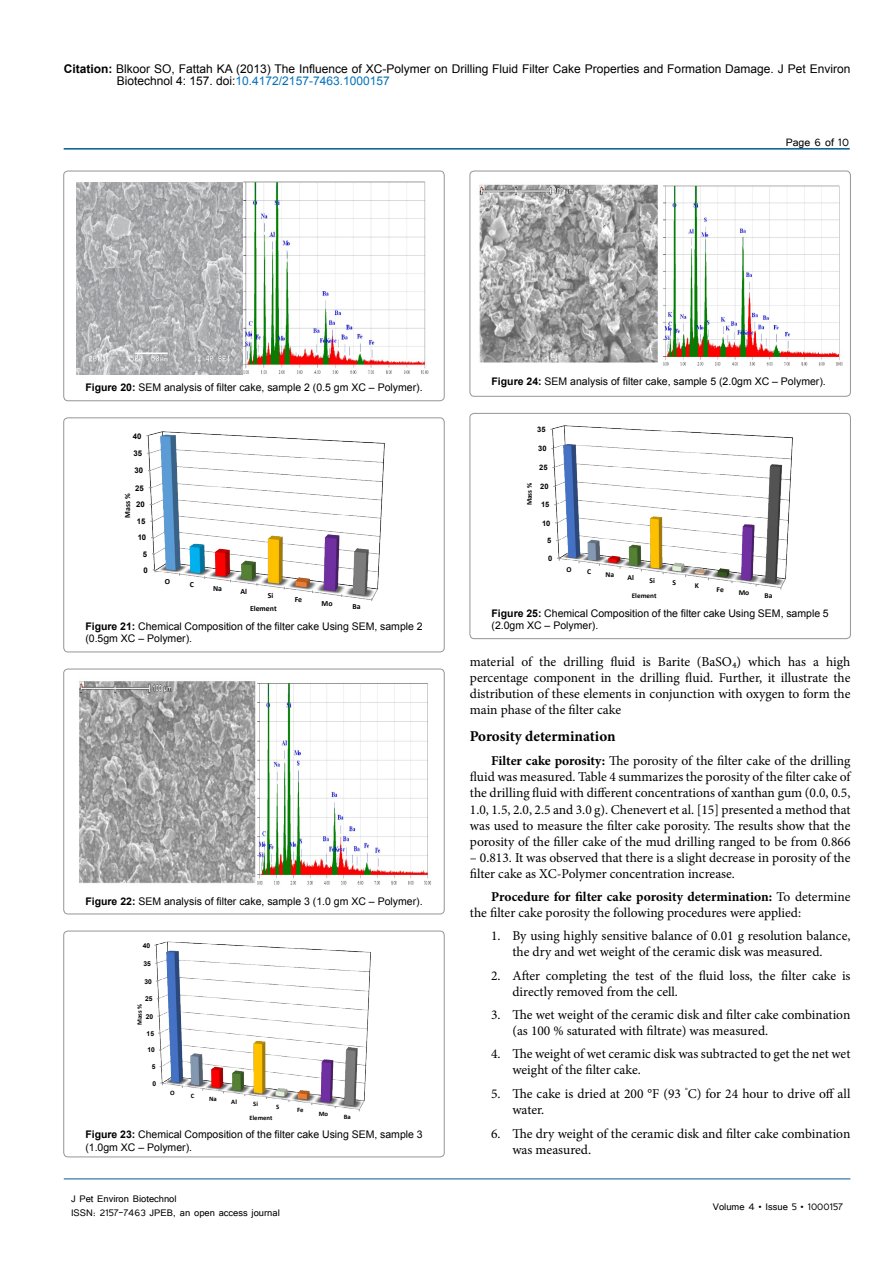
<style>
.page{position:relative;width:893px;height:1263px;background:#fff}
.page>*{position:absolute;margin:0;border:0;box-sizing:border-box;transform-origin:0 0}
.t1{font:700 15px "Minion Pro";letter-spacing:-.005em;color:#000}
.t2{font:13.5px/16.2px "Minion Pro";color:#000}
.t3{font:13.5px "Tunga";color:#000}
.t4{font:12px/12.6px "Arial";color:#000}
.t5{font:12px/14.4px "Tunga";color:#000}
.t6{font:10.5px/12.6px "Arial";color:#000}
.t7{font:700 7.8px "Calibri";color:#000}
.t8{font:700 7.8px "Arial";color:#000}
.t9{font:700 7.5px "Calibri";color:#000}
.t10{font:700 7.5px "Arial";color:#000}
.t11{font:700 7.2px "Calibri";color:#000}
.t12{font:700 6.75px "Calibri";color:#000}
.t13{font:700 6.75px "Arial";color:#000}
.s1{font-weight:700}
.s2{color:#0072bc}
</style>
<div class="page">
<hr style="left:64px;top:148px;width:786px;height:2px;background:#005a96">
<hr style="left:64px;top:1179px;width:786px;height:1px;background:#005a96">
<div style="left:64px;top:171px;width:380px;height:230px;border:1px solid #939598;border-radius:4px"></div>
<img style="left:76px;top:182px;width:166px;height:192px">
<img style="left:244px;top:181px;width:185px;height:193px">
<div style="left:470px;top:171px;width:380px;height:225px;border:1px solid #939598;border-radius:4px"></div>
<img style="left:479px;top:184px;width:179px;height:179px">
<img style="left:663px;top:185px;width:180px;height:181px">
<div style="left:470px;top:413px;width:380px;height:226px;border:1px solid #939598;border-radius:4px"></div>
<svg style="left:550px;top:425px;width:243px;height:165px"></svg>
<div style="left:64px;top:418px;width:380px;height:234px;border:1px solid #939598;border-radius:4px"></div>
<svg style="left:146px;top:431px;width:239px;height:170px"></svg>
<div style="left:64px;top:669px;width:380px;height:245px;border:1px solid #939598;border-radius:4px"></div>
<img style="left:79px;top:681px;width:177px;height:203px">
<img style="left:257px;top:683px;width:174px;height:202px">
<div style="left:64px;top:931px;width:380px;height:226px;border:1px solid #939598;border-radius:4px"></div>
<svg style="left:154px;top:941px;width:217px;height:171px"></svg>
<p class="t4" style="left:117px;top:62px;width:735px;text-indent:-53px"><span class="s1">Citation:</span> Blkoor SO, Fattah KA (2013) The Influence of XC-Polymer on Drilling Fluid Filter Cake Properties and Formation Damage. J Pet Environ<br>Biotechnol 4: 157. doi:<span class="s2">10.4172/2157-7463.1000157</span></p>
<p class="t3" style="left:786px;top:133px;width:65px">Page 6 of 10</p>
<p class="t6" style="left:85px;top:381px;width:339px"><span class="s1">Figure 20:</span> SEM analysis of filter cake, sample 2 (0.5 gm XC – Polymer).</p>
<p class="t8" style="left:133px;top:431px;width:10px">40</p>
<p class="t8" style="left:134px;top:448px;width:10px">35</p>
<p class="t8" style="left:134px;top:465px;width:10px">30</p>
<p class="t8" style="left:135px;top:483px;width:10px">25</p>
<p class="t7" style="left:122px;top:518px;width:26px;rotate:-90deg">Mass %</p>
<p class="t8" style="left:136px;top:499px;width:10px">20</p>
<p class="t8" style="left:137px;top:516px;width:10px">15</p>
<p class="t8" style="left:138px;top:532px;width:10px">10</p>
<p class="t8" style="left:143px;top:549px;width:6px">5</p>
<p class="t8" style="left:144px;top:565px;width:6px">0</p>
<p class="t7" style="left:165px;top:577px;width:7px">O</p>
<p class="t7" style="left:190px;top:580px;width:6px">C</p>
<p class="t7" style="left:213px;top:583px;width:10px">Na</p>
<p class="t7" style="left:240px;top:587px;width:8px">Al</p>
<p class="t7" style="left:268px;top:590px;width:7px">Si</p>
<p class="t7" style="left:295px;top:594px;width:9px">Fe</p>
<p class="t7" style="left:322px;top:598px;width:13px">Mo</p>
<p class="t7" style="left:352px;top:602px;width:10px">Ba</p>
<p class="t7" style="left:250px;top:604px;width:28px">Element</p>
<p class="t6" style="left:85px;top:620px;width:339px"><span class="s1">Figure 21:</span> Chemical Composition of the filter cake Using SEM, sample 2 (0.5gm XC – Polymer).</p>
<p class="t6" style="left:85px;top:895px;width:339px"><span class="s1">Figure 22:</span> SEM analysis of filter cake, sample 3 (1.0 gm XC – Polymer).</p>
<p class="t13" style="left:143px;top:941px;width:9px">40</p>
<p class="t13" style="left:144px;top:959px;width:9px">35</p>
<p class="t13" style="left:144px;top:977px;width:9px">30</p>
<p class="t13" style="left:145px;top:994px;width:9px">25</p>
<p class="t12" style="left:135px;top:1025px;width:22px;rotate:-90deg">Mass %</p>
<p class="t13" style="left:146px;top:1012px;width:9px">20</p>
<p class="t13" style="left:147px;top:1029px;width:9px">15</p>
<p class="t13" style="left:147px;top:1045px;width:9px">10</p>
<p class="t13" style="left:152px;top:1062px;width:5px">5</p>
<p class="t13" style="left:153px;top:1078px;width:5px">0</p>
<p class="t12" style="left:170px;top:1089px;width:6px">O</p>
<p class="t12" style="left:191px;top:1091px;width:5px">C</p>
<p class="t12" style="left:209px;top:1094px;width:9px">Na</p>
<p class="t12" style="left:231px;top:1097px;width:7px">Al</p>
<p class="t12" style="left:253px;top:1100px;width:6px">Si</p>
<p class="t12" style="left:276px;top:1103px;width:5px">S</p>
<p class="t12" style="left:297px;top:1106px;width:8px">Fe</p>
<p class="t12" style="left:319px;top:1109px;width:11px">Mo</p>
<p class="t12" style="left:344px;top:1112px;width:9px">Ba</p>
<p class="t12" style="left:249px;top:1113px;width:25px">Element</p>
<p class="t6" style="left:85px;top:1128px;width:339px"><span class="s1">Figure 23:</span> Chemical Composition of the filter cake Using SEM, sample 3 (1.0gm XC – Polymer).</p>
<p class="t5" style="left:71px;top:1190px;width:210px">J Pet Environ Biotechnol<br>ISSN: 2157-7463 JPEB, an open access journal</p>
<p class="t6" style="left:491px;top:375px;width:336px"><span class="s1">Figure 24:</span> SEM analysis of filter cake, sample 5 (2.0gm XC – Polymer).</p>
<p class="t10" style="left:537px;top:424px;width:10px">35</p>
<p class="t10" style="left:538px;top:444px;width:10px">30</p>
<p class="t10" style="left:539px;top:463px;width:10px">25</p>
<p class="t11" style="left:525px;top:505px;width:24px;rotate:-90deg">Mass %</p>
<p class="t10" style="left:540px;top:481px;width:10px">20</p>
<p class="t10" style="left:541px;top:500px;width:10px">15</p>
<p class="t10" style="left:542px;top:518px;width:10px">10</p>
<p class="t10" style="left:547px;top:536px;width:6px">5</p>
<p class="t10" style="left:548px;top:553px;width:6px">0</p>
<p class="t9" style="left:567px;top:564px;width:7px">O</p>
<p class="t9" style="left:587px;top:567px;width:5px">C</p>
<p class="t9" style="left:605px;top:570px;width:10px">Na</p>
<p class="t9" style="left:627px;top:573px;width:8px">Al</p>
<p class="t9" style="left:650px;top:575px;width:7px">Si</p>
<p class="t9" style="left:673px;top:578px;width:5px">S</p>
<p class="t9" style="left:695px;top:581px;width:6px">K</p>
<p class="t9" style="left:717px;top:584px;width:9px">Fe</p>
<p class="t9" style="left:739px;top:588px;width:12px">Mo</p>
<p class="t11" style="left:632px;top:591px;width:26px">Element</p>
<p class="t6" style="left:491px;top:607px;width:339px"><span class="s1">Figure 25:</span> Chemical Composition of the filter cake Using SEM, sample 5 (2.0gm XC – Polymer).</p>
<p class="t9" style="left:764px;top:591px;width:9px">Ba</p>
<p class="t2" style="left:470px;top:653px;width:382px;text-align:justify">material of the drilling fluid is Barite (BaSO₄) which has a high percentage component in the drilling fluid. Further, it illustrate the distribution of these elements in conjunction with oxygen to form the main phase of the filter cake</p>
<p class="t1" style="left:470px;top:725px;width:147px">Porosity determination</p>
<p class="t2" style="left:470px;top:752px;width:382px;text-align:justify;text-indent:21px"><span class="s1">Filter cake porosity:</span> The porosity of the filter cake of the drilling fluid was measured. Table 4 summarizes the porosity of the filter cake of the drilling fluid with different concentrations of xanthan gum (0.0, 0.5, 1.0, 1.5, 2.0, 2.5 and 3.0 g). Chenevert et al. [15] presented a method that was used to measure the filter cake porosity. The results show that the porosity of the filler cake of the mud drilling ranged to be from 0.866</p>
<p class="t2" style="left:470px;top:849px;width:382px">– 0.813. It was observed that there is a slight decrease in porosity of the filter cake as XC-Polymer concentration increase.</p>
<p class="t2" style="left:470px;top:889px;width:382px;text-indent:21px"><span class="s1">Procedure for filter cake porosity determination:</span> To determine the filter cake porosity the following procedures were applied:</p>
<p class="t2" style="left:491px;top:928px;width:361px;text-align:center">1. By using highly sensitive balance of 0.01 g resolution balance, the dry and wet weight of the ceramic disk was measured.</p>
<p class="t2" style="left:512px;top:967px;width:340px;text-indent:-21px">2. After completing the test of the fluid loss, the filter cake is directly removed from the cell.</p>
<p class="t2" style="left:512px;top:1007px;width:339px;text-indent:-21px">3. The wet weight of the ceramic disk and filter cake combination (as 100 % saturated with filtrate) was measured.</p>
<p class="t2" style="left:512px;top:1046px;width:340px;text-indent:-21px">4. The weight of wet ceramic disk was subtracted to get the net wet weight of the filter cake.</p>
<p class="t2" style="left:512px;top:1085px;width:340px;text-indent:-21px">5. The cake is dried at 200 °F (93 <sup>°</sup>C) for 24 hour to drive off all water.</p>
<p class="t2" style="left:512px;top:1125px;width:339px;text-indent:-21px">6. The dry weight of the ceramic disk and filter cake combination was measured.</p>
<p class="t5" style="left:713px;top:1199px;width:132px">Volume 4 • Issue 5 • 1000157</p>
</div>
